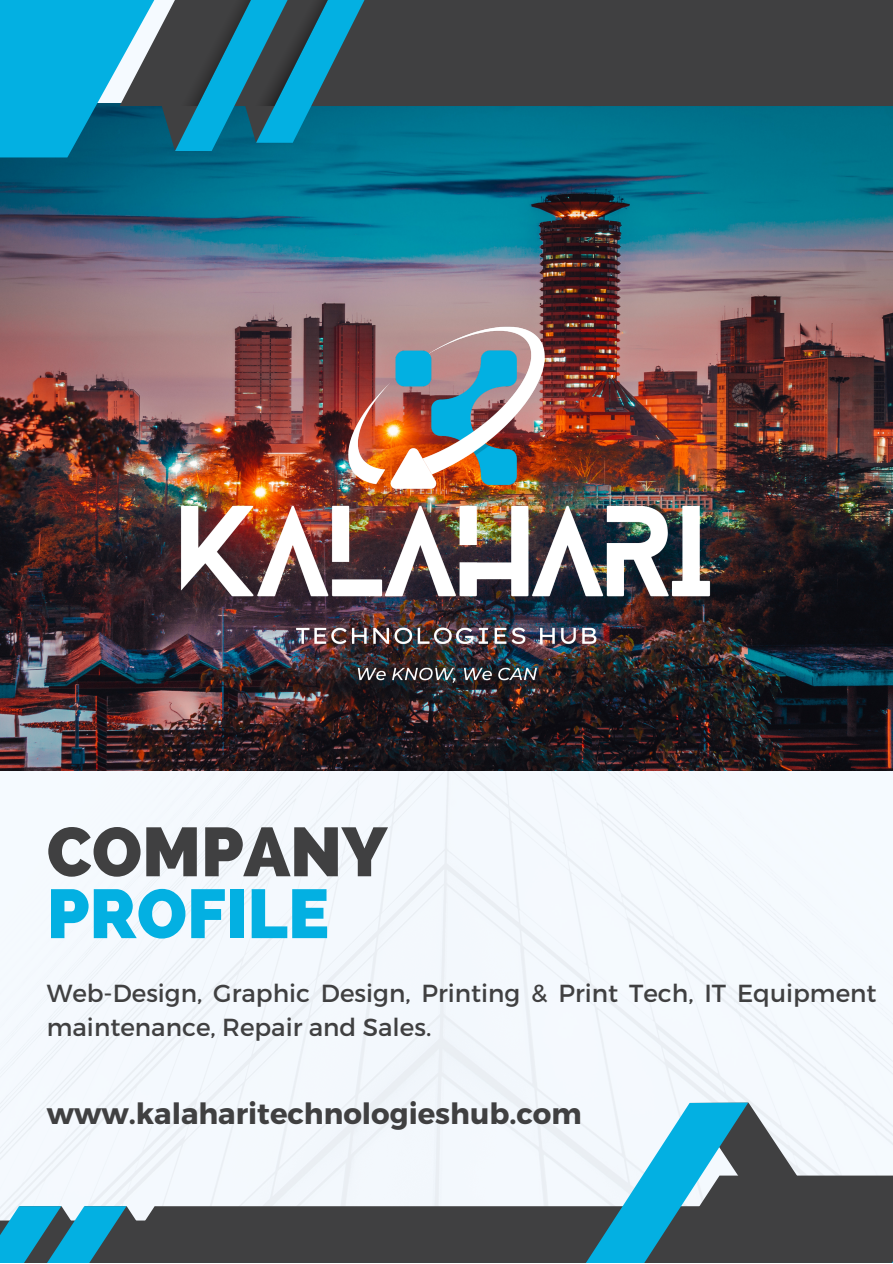
<style>
.page{position:relative;width:893px;height:1264px;background:#fff}
.page>*{position:absolute;margin:0;border:0;box-sizing:border-box;transform-origin:0 0}
.t1{font:800 69px "Raleway";color:#404041}
.t2{font:800 69px "Raleway";color:#03b0e2}
.t3{font:700 29.1px "Montserrat";color:#404041}
.t4{font:24.6px/33.8px "Montserrat";color:#404041}
</style>
<div class="page">
<div style="left:0;top:770px;width:892px;height:332px;background:#f4f9fe"></div>
<svg style="left:0;top:1102px;width:892px;height:160px"></svg>
<img style="left:0;top:106px;width:892px;height:664px">
<div style="left:377px;top:0;width:515px;height:106px;background:#404041"></div>
<svg style="left:0;top:0;width:377px;height:157px;background:#1d829f"></svg>
<img style="left:116px;top:157px;width:660px;height:660px">
<h1 class="t1" style="left:47px;top:811px;width:342px">COMPANY</h1>
<h1 class="t2" style="left:47px;top:873px;width:284px">PROFILE</h1>
<p class="t4" style="left:47px;top:974px;width:831px">Web-Design, Graphic Design, Printing &amp; Print Tech, IT Equipment maintenance, Repair and Sales.</p>
<p class="t3" style="left:47px;top:1094px;width:536px">www.kalaharitechnologieshub.com</p>
</div>
